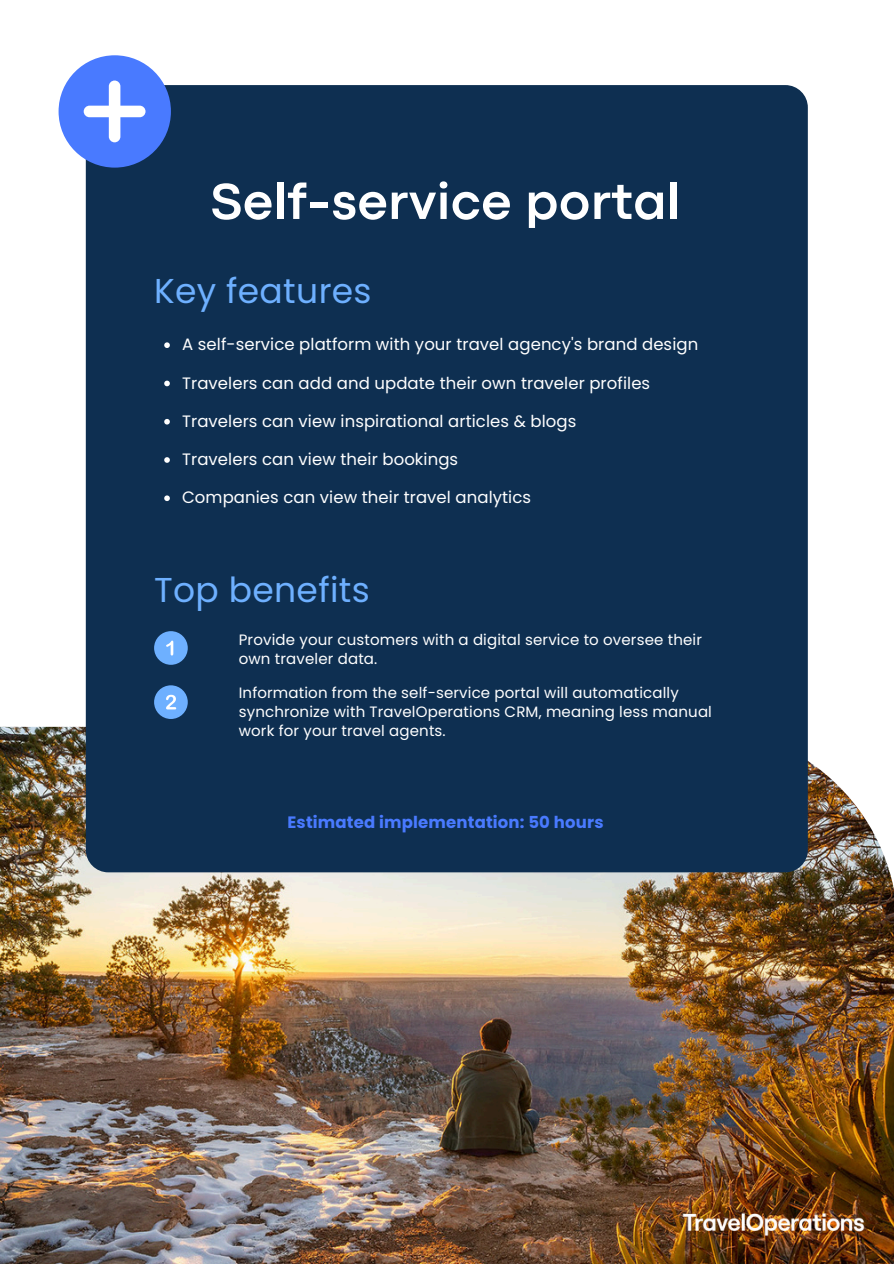
<style>
.page{position:relative;width:894px;height:1264px;background:#fff}
.page>*{position:absolute;margin:0;border:0;box-sizing:border-box;transform-origin:0 0}
.t1{font:700 52.5px "Codec Pro";letter-spacing:.01em;color:#fff}
.t2{font:34.5px "Poppins";letter-spacing:.01em;color:#6eb0ff}
.t3{font:16.5px "Poppins";letter-spacing:.005em;color:#fff}
.t4{font:700 16.5px "Poppins";letter-spacing:.01em;color:#497aff}
.t5{font:15px/19.2px "Poppins";letter-spacing:.01em;color:#fff}
</style>
<div class="page">
<img style="left:0;top:929px;width:893px;height:334px">
<img style="left:0;top:528px;width:893px;height:401px">
<div style="left:86px;top:85px;width:721px;height:787px;background:#0e2f51;border-radius:22px"></div>
<div style="left:154px;top:631px;width:34px;height:33px;background:#6eb0ff;border-radius:50%"></div>
<svg style="left:166px;top:640px;width:7px;height:15px"></svg>
<div style="left:154px;top:685px;width:34px;height:34px;background:#6eb0ff;border-radius:50%"></div>
<svg style="left:166px;top:694px;width:10px;height:15px"></svg>
<div style="left:59px;top:55px;width:112px;height:113px;background:#497aff;border-radius:50%"></div>
<svg style="left:84px;top:80px;width:61px;height:62px"></svg>
<img style="left:662px;top:1197px;width:218px;height:47px">
<svg style="left:164px;top:342px;width:6px;height:6px"></svg>
<svg style="left:164px;top:380px;width:6px;height:6px"></svg>
<svg style="left:164px;top:419px;width:6px;height:5px"></svg>
<svg style="left:164px;top:457px;width:6px;height:6px"></svg>
<svg style="left:164px;top:495px;width:6px;height:6px"></svg>
<h2 class="t1" style="left:210px;top:183px;width:471px">Self-service portal</h2>
<p class="t2" style="left:154px;top:266px;width:219px">Key features</p>
<p class="t3" style="left:182px;top:333px;width:517px">A self-service platform with your travel agency's brand design</p>
<p class="t3" style="left:182px;top:371px;width:469px">Travelers can add and update their own traveler profiles</p>
<p class="t3" style="left:182px;top:409px;width:395px">Travelers can view inspirational articles &amp; blogs</p>
<h2 class="t3" style="left:182px;top:448px;width:277px">Travelers can view their bookings</h2>
<p class="t3" style="left:182px;top:486px;width:350px">Companies can view their travel analytics</p>
<p class="t2" style="left:154px;top:565px;width:217px">Top benefits</p>
<p class="t5" style="left:239px;top:630px;width:464px">Provide your customers with a digital service to oversee their own traveler data.</p>
<p class="t5" style="left:239px;top:683px;width:474px">Information from the self-service portal will automatically synchronize with TravelOperations CRM, meaning less manual work for your travel agents.</p>
<p class="t4" style="left:287px;top:810px;width:317px">Estimated implementation: 50 hours</p>
</div>
